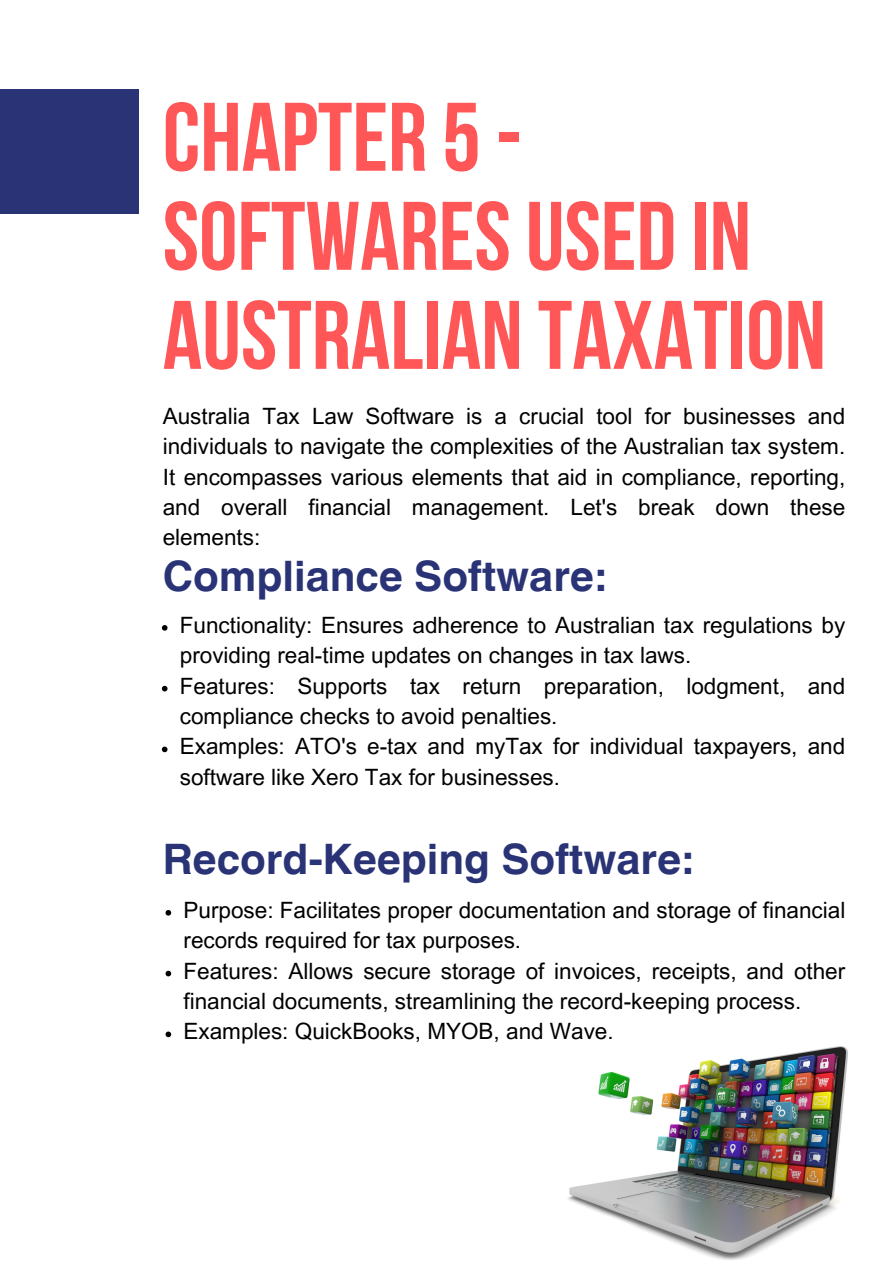
<style>
.page{position:relative;width:894px;height:1264px;background:#fff}
.page>*{position:absolute;margin:0;border:0;box-sizing:border-box;transform-origin:0 0}
.t1{font:700 97.05px/99px "Bebas Neue";color:#ff5757}
.t2{font:700 42px "Helvetica World";color:#293375}
.t3{font:22.5px/30.3px "Arial MT Pro";color:#000}
</style>
<div class="page">
<div style="left:0;top:89px;width:138px;height:125px;background:#293375"></div>
<img style="left:568px;top:1046px;width:280px;height:214px">
<svg style="left:162px;top:625px;width:5px;height:5px"></svg>
<svg style="left:162px;top:685px;width:5px;height:6px"></svg>
<svg style="left:162px;top:746px;width:5px;height:6px"></svg>
<svg style="left:165px;top:910px;width:6px;height:5px"></svg>
<svg style="left:165px;top:970px;width:6px;height:6px"></svg>
<svg style="left:165px;top:1031px;width:6px;height:6px"></svg>
<p class="t1" style="left:163px;top:97px;width:664px">CHAPTER 5-<br>SOFTWARESUSED IN<br>AUSTRALIAN TAXATION</p>
<h2 class="t3" style="left:163px;top:403px;width:683px;text-align:justify">Australia Tax Law Software is a crucial tool for businesses and individuals to navigate the complexities of the Australian tax system.<br>It encompasses various elements that aid in compliance, reporting, and overall financial management. Let's break down these elements:</h2>
<p class="t2" style="left:163px;top:542px;width:444px">Compliance Software:</p>
<p class="t3" style="left:180px;top:612px;width:666px">Functionality: Ensures adherence to Australian tax regulations by providing real-time updates on changes in tax laws.</p>
<p class="t3" style="left:180px;top:673px;width:666px">Features: Supports tax return preparation, lodgment, and compliance checks to avoid penalties.</p>
<h2 class="t3" style="left:180px;top:734px;width:666px">Examples: ATO's e-tax and myTax for individual taxpayers, and software like Xero Tax for businesses.</h2>
<p class="t2" style="left:163px;top:825px;width:531px">Record-Keeping Software:</p>
<p class="t3" style="left:183px;top:897px;width:663px">Purpose: Facilitates proper documentation and storage of financial records required for tax purposes.</p>
<p class="t3" style="left:183px;top:958px;width:663px">Features: Allows secure storage of invoices, receipts, and other financial documents, streamlining the record-keeping process.</p>
<p class="t3" style="left:183px;top:1019px;width:431px">Examples: QuickBooks, MYOB, and Wave.</p>
</div>
